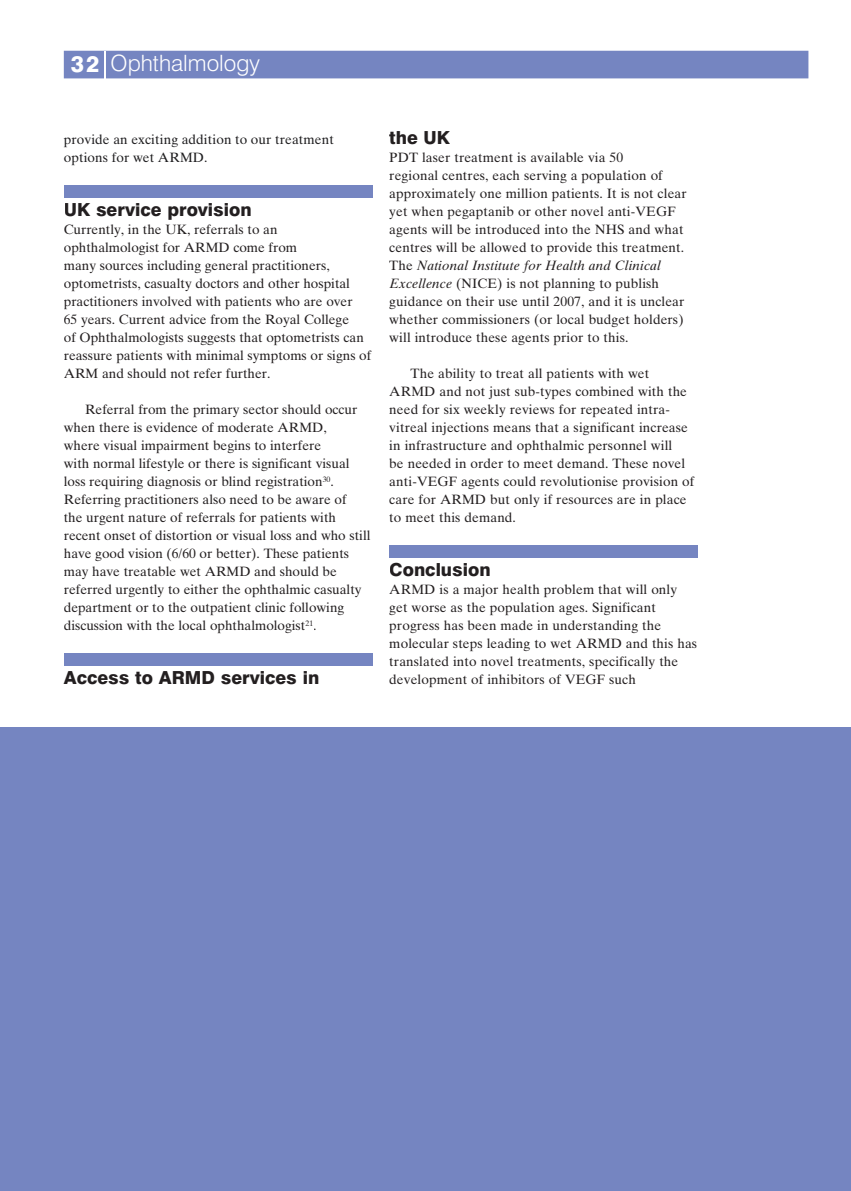
<style>
.page{position:relative;width:851px;height:1191px;background:#fff}
.page>*{position:absolute;margin:0;border:0;box-sizing:border-box;transform-origin:0 0}
.t1{font:300 22.5px "Swiss 721 BT";color:#fff}
.t2{font:800 18px "Swiss 721 BT";color:#231f20}
.t3{font:13.5px/18px "Times Ten";letter-spacing:.01em;color:#231f20}
.t4{font:13.5px/18px "Times Ten";letter-spacing:.01em;color:#1f1e20}
.s1{font-weight:800}
.s2{font-style:italic}
</style>
<div class="page">
<div style="left:389px;top:545px;width:308px;height:13px;background:#7585c1"></div>
<div style="left:64px;top:185px;width:308px;height:13px;background:#7585c1"></div>
<div style="left:64px;top:653px;width:308px;height:13px;background:#7585c1"></div>
<div style="left:64px;top:51px;width:744px;height:27px;background:#7585c1"></div>
<div style="left:0;top:727px;width:850px;height:464px;background:#7585c1"></div>
<h1 class="t1" style="left:71px;top:49px;width:191px"><span class="s1">32</span> Ophthalmology</h1>
<p class="t4" style="left:64px;top:130px;width:272px">provide an exciting addition to our treatment options for wet ARMD.</p>
<h2 class="t2" style="left:64px;top:199px;width:189px">UK service provision</h2>
<p class="t3" style="left:64px;top:220px;width:309px">Currently, in the UK, referrals to an ophthalmologist for ARMD come from<br>many sources including general practitioners, optometrists, casualty doctors and other hospital practitioners involved with patients who are over<br>65 years. Current advice from the Royal College<br>of Ophthalmologists suggests that optometrists can reassure patients with minimal symptoms or signs of ARM and should not refer further.</p>
<p class="t3" style="left:64px;top:400px;width:308px;text-indent:21px">Referral from the primary sector should occur when there is evidence of moderate ARMD,<br>where visual impairment begins to interfere<br>with normal lifestyle or there is significant visual loss requiring diagnosis or blind registration<sup>30</sup>.<br>Referring practitioners also need to be aware of<br>the urgent nature of referrals for patients with recent onset of distortion or visual loss and who still have good vision (6/60 or better). These patients may have treatable wet ARMD and should be referred urgently to either the ophthalmic casualty department or to the outpatient clinic following discussion with the local ophthalmologist<sup>21</sup>.</p>
<h2 class="t2" style="left:64px;top:667px;width:257px">Access to ARMD services in</h2>
<h2 class="t2" style="left:389px;top:127px;width:62px">the UK</h2>
<p class="t3" style="left:389px;top:148px;width:299px">PDT laser treatment is available via 50<br>regional centres, each serving a population of approximately one million patients. It is not clear yet when pegaptanib or other novel anti-VEGF agents will be introduced into the NHS and what centres will be allowed to provide this treatment.<br>The <span class="s2">National Institute for Health and Clinical Excellence</span> (NICE) is not planning to publish guidance on their use until 2007, and it is unclear whether commissioners (or local budget holders) will introduce these agents prior to this.</p>
<p class="t3" style="left:389px;top:364px;width:306px;text-indent:21px">The ability to treat all patients with wet ARMD and not just sub-types combined with the need for six weekly reviews for repeated intra&shy;vitreal injections means that a significant increase in infrastructure and ophthalmic personnel will<br>be needed in order to meet demand. These novel anti-VEGF agents could revolutionise provision of care for ARMD but only if resources are in place to meet this demand.</p>
<h2 class="t2" style="left:389px;top:559px;width:103px">Conclusion</h2>
<p class="t3" style="left:389px;top:580px;width:309px">ARMD is a major health problem that will only get worse as the population ages. Significant progress has been made in understanding the molecular steps leading to wet ARMD and this has translated into novel treatments, specifically the development of inhibitors of VEGF such</p>
</div>
